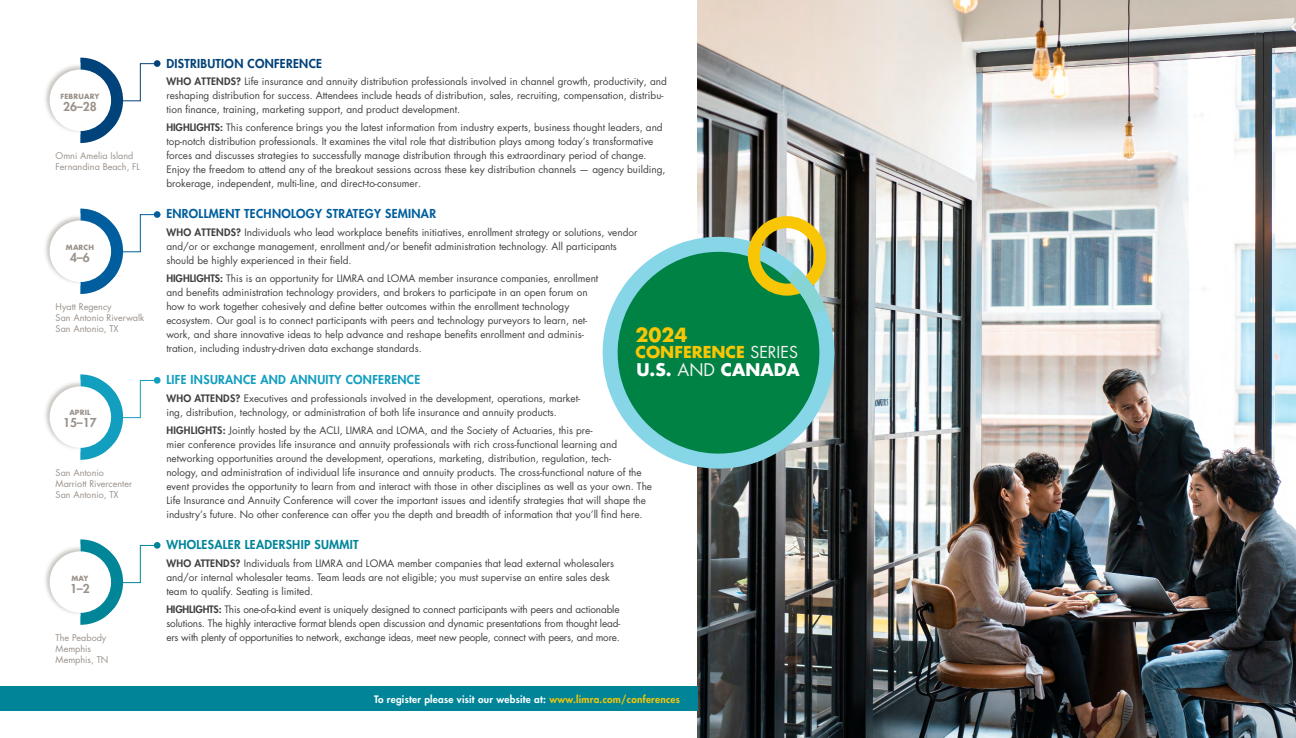
<style>
.page{position:relative;width:1296px;height:738px;background:#fff}
.page>*{position:absolute;margin:0;border:0;box-sizing:border-box;transform-origin:0 0}
.t1{font:700 19px "Futura Std";color:#f9c606}
.t2{font:700 17px "Futura Std";color:#fff}
.t3{font:700 16px "Futura Std";color:#f9c606}
.t4{font:800 12px "Futura Std";letter-spacing:.025em;color:#005e9e}
.t5{font:800 12px "Futura Std";letter-spacing:.025em;color:#129ebf}
.t6{font:800 12px "Futura Std";letter-spacing:.025em;color:#008599}
.t7{font:800 12px "Futura Std";letter-spacing:.025em;color:#00427a}
.t8{font:800 12px "Futura Std";color:#99918a}
.t9{font:10px/14px "Futura Std";color:#404042}
.t10{font:800 10px "Futura Std";letter-spacing:.025em;color:#fff}
.t11{font:9px/11px "Futura Std";color:#99918a}
.t12{font:700 7px "Futura Std";letter-spacing:.025em;color:#99918a}
.s1{font-weight:800}
.s2{font-weight:400;color:#f5f2f2}
.s3{color:#f9c606}
</style>
<div class="page">
<img style="left:698px;top:0;width:598px;height:738px">
<svg style="left:602px;top:236px;width:233px;height:233px;background:#45a280"></svg>
<div style="left:748px;top:216px;width:78px;height:80px;border:12px solid #f9c606;border-radius:50%"></div>
<svg style="left:749px;top:242px;width:77px;height:73px;background:#84b272"></svg>
<img style="left:45px;top:65px;width:35px;height:67px">
<img style="left:45px;top:216px;width:35px;height:67px">
<img style="left:45px;top:382px;width:35px;height:67px">
<div style="left:50px;top:70px;width:61px;height:61px;background:#fff;border-radius:50%"></div>
<div style="left:50px;top:221px;width:61px;height:61px;background:#fff;border-radius:50%"></div>
<div style="left:50px;top:386px;width:61px;height:62px;background:#fff;border-radius:50%"></div>
<svg style="left:154px;top:60px;width:7px;height:7px"></svg>
<svg style="left:154px;top:211px;width:7px;height:7px"></svg>
<svg style="left:154px;top:377px;width:7px;height:7px"></svg>
<svg style="left:80px;top:58px;width:78px;height:85px"></svg>
<svg style="left:80px;top:209px;width:78px;height:85px"></svg>
<svg style="left:80px;top:374px;width:78px;height:86px"></svg>
<div style="left:0;top:686px;width:698px;height:25px;background:#008598"></div>
<img style="left:45px;top:547px;width:35px;height:67px">
<div style="left:50px;top:551px;width:61px;height:62px;background:#fff;border-radius:50%"></div>
<svg style="left:154px;top:542px;width:7px;height:7px"></svg>
<svg style="left:80px;top:539px;width:78px;height:86px"></svg>
<p class="t12" style="left:61px;top:91px;width:40px">FEBRUARY</p>
<p class="t8" style="left:63px;top:99px;width:35px">26–28</p>
<p class="t11" style="left:56px;top:151px;width:86px">Omni Amelia Island<br>Fernandina Beach, FL</p>
<p class="t12" style="left:66px;top:242px;width:30px">MARCH</p>
<p class="t8" style="left:70px;top:250px;width:21px">4–6</p>
<p class="t11" style="left:56px;top:302px;width:90px">Hyatt Regency<br>San Antonio Riverwalk<br>San Antonio, TX</p>
<p class="t12" style="left:69px;top:408px;width:23px">APRIL</p>
<p class="t8" style="left:63px;top:415px;width:35px">15–17</p>
<p class="t11" style="left:56px;top:467px;width:78px">San Antonio<br>Marriott Rivercenter<br>San Antonio, TX</p>
<p class="t12" style="left:72px;top:574px;width:18px">MAY</p>
<p class="t8" style="left:70px;top:581px;width:21px">1–2</p>
<p class="t11" style="left:56px;top:632px;width:54px">The Peabody<br>Memphis<br>Memphis, TN</p>
<p class="t7" style="left:166px;top:55px;width:157px">DISTRIBUTION CONFERENCE</p>
<p class="t9" style="left:166px;top:75px;width:502px"><span class="s1">WHO ATTENDS?</span> Life insurance and annuity distribution professionals involved in channel growth, productivity, and reshaping distribution for success. Attendees include heads of distribution, sales, recruiting, compensation, distribu&shy;tion finance, training, marketing support, and product development.</p>
<p class="t9" style="left:166px;top:120px;width:501px"><span class="s1">HIGHLIGHTS:</span> This conference brings you the latest information from industry experts, business thought leaders, and top-notch distribution professionals. It examines the vital role that distribution plays among today’s transformative forces and discusses strategies to successfully manage distribution through this extraordinary period of change.<br>Enjoy the freedom to attend any of the breakout sessions across these key distribution channels — agency building, brokerage, independent, multi-line, and direct-to-consumer.</p>
<p class="t4" style="left:166px;top:206px;width:271px">ENROLLMENT TECHNOLOGY STRATEGY SEMINAR</p>
<p class="t9" style="left:166px;top:226px;width:473px"><span class="s1">WHO ATTENDS?</span> Individuals who lead workplace benefits initiatives, enrollment strategy or solutions, vendor and/or or exchange management, enrollment and/or benefit administration technology. All participants should be highly experienced in their field.</p>
<p class="t9" style="left:166px;top:271px;width:433px"><span class="s1">HIGHLIGHTS:</span> This is an opportunity for LIMRA and LOMA member insurance companies, enrollment and benefits administration technology providers, and brokers to participate in an open forum on how to work together cohesively and define better outcomes within the enrollment technology ecosystem. Our goal is to connect participants with peers and technology purveyors to learn, net&shy;work, and share innovative ideas to help advance and reshape benefits enrollment and adminis&shy;tration, including industry-driven data exchange standards.</p>
<p class="t5" style="left:166px;top:372px;width:255px">LIFE INSURANCE AND ANNUITY CONFERENCE</p>
<p class="t9" style="left:166px;top:391px;width:415px"><span class="s1">WHO ATTENDS?</span> Executives and professionals involved in the development, operations, market&shy;ing, distribution, technology, or administration of both life insurance and annuity products.</p>
<p class="t9" style="left:166px;top:423px;width:487px"><span class="s1">HIGHLIGHTS:</span> Jointly hosted by the ACLI, LIMRA and LOMA, and the Society of Actuaries, this pre-<br>mier conference provides life insurance and annuity professionals with rich cross-functional learning and networking opportunities around the development, operations, marketing, distribution, regulation, tech-<br>nology, and administration of individual life insurance and annuity products. The cross-functional nature of the event provides the opportunity to learn from and interact with those in other disciplines as well as your own. The Life Insurance and Annuity Conference will cover the important issues and identify strategies that will shape the industry’s future. No other conference can offer you the depth and breadth of information that you’ll find here.</p>
<h1 class="t1" style="left:636px;top:322px;width:54px">2024</h1>
<h3 class="t3" style="left:636px;top:342px;width:164px">CONFERENCE <span class="s2">SERIES</span></h3>
<h2 class="t2" style="left:636px;top:358px;width:165px">U.S. <span class="s2">AND</span> CANADA</h2>
<p class="t6" style="left:166px;top:537px;width:194px">WHOLESALER LEADERSHIP SUMMIT</p>
<p class="t9" style="left:166px;top:556px;width:449px"><span class="s1">WHO ATTENDS?</span> Individuals from LIMRA and LOMA member companies that lead external wholesalers and/or internal wholesaler teams. Team leads are not eligible; you must supervise an entire sales desk team to qualify. Seating is limited.</p>
<p class="t9" style="left:166px;top:602px;width:456px;text-align:justify"><span class="s1">HIGHLIGHTS:</span> This one-of-a-kind event is uniquely designed to connect participants with peers and actionable solutions. The highly interactive format blends open discussion and dynamic presentations from thought lead&shy;ers with plenty of opportunities to network, exchange ideas, meet new people, connect with peers, and more.</p>
<p class="t10" style="left:374px;top:693px;width:307px">To register please visit our website at: <span class="s3">www.limra.com/conferences</span></p>
</div>
